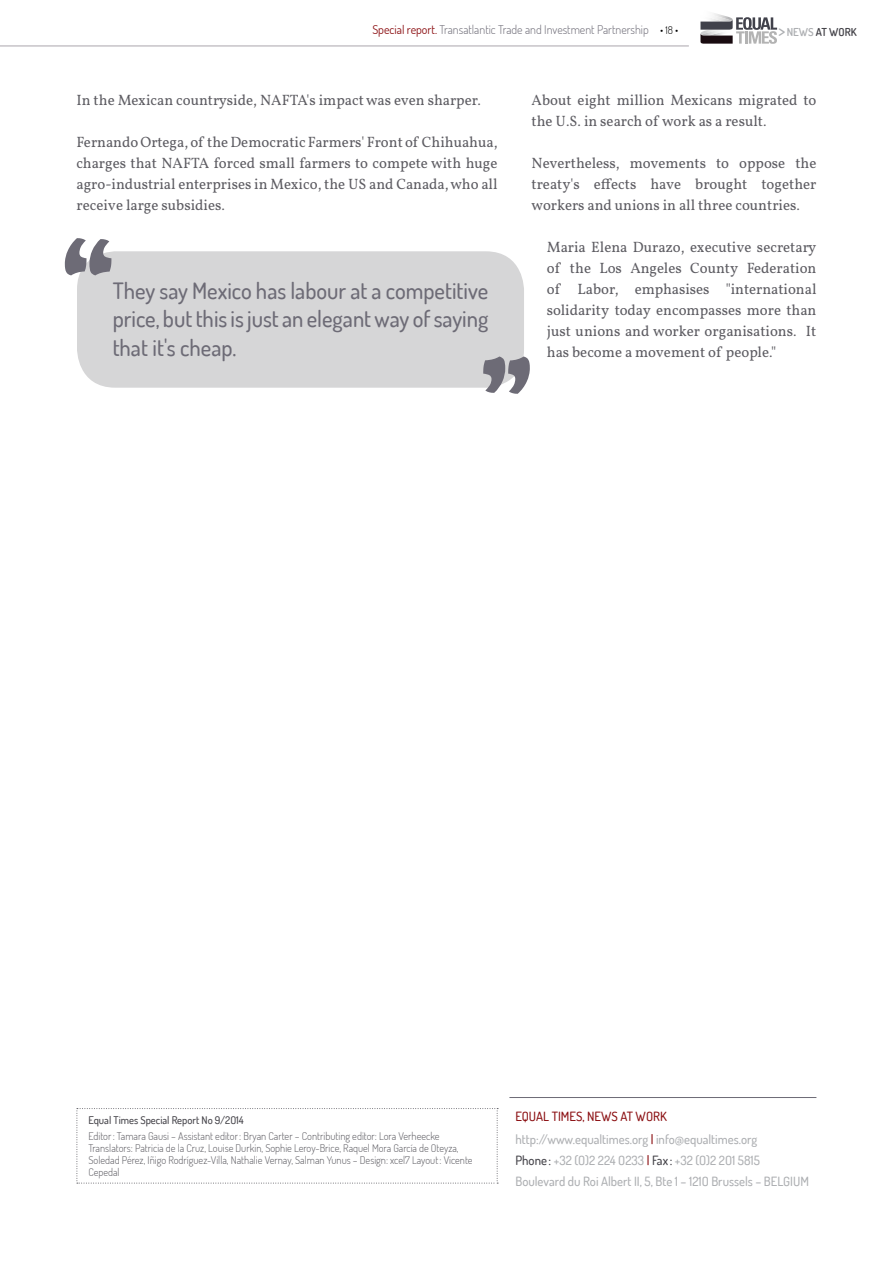
<style>
.page{position:relative;width:893px;height:1263px;background:#fff}
.page>*{position:absolute;margin:0;border:0;box-sizing:border-box;transform-origin:0 0}
.t1{font:500 22.5px/28.5px "Dosis";color:#6d6b76;text-align:justify}
.t2{font:15px/21px "Vollkorn";color:#5d5c62;text-align:justify}
.t3{font:500 12.75px/23.1px "Dosis";color:#adafb2}
.t4{font:300 12px "Dosis";color:#6d6b76}
.t5{font:600 10.95px "Dosis";color:#444349}
.t6{font:300 10.65px/12.1px "Dosis";color:#5d5c62}
.t7{font:500 10.65px "Dosis";color:#444349}
.t8{font:300 10.5px "Dosis";color:#5d5c62}
.s1{font-weight:400;color:#8b0f12}
.s2{font-size:10.5px;color:#000}
.s3{font-weight:500;font-size:17.85px;color:#adafb2}
.s4{color:#adafb2}
.s5{font-size:10.5px}
.s6{color:#8b0f12}
.s7{color:#444349}
</style>
<div class="page">
<svg style="left:77px;top:1108px;width:421px;height:76px"></svg>
<hr style="left:509px;top:1097px;width:307px;height:1px;background:#6d6b76">
<hr style="left:0;top:46px;width:689px;height:1px;background:#aaa5ac">
<img style="left:714px;top:13px;width:14px;height:4px">
<img style="left:714px;top:15px;width:10px;height:2px">
<svg style="left:700px;top:17px;width:77px;height:27px"></svg>
<div style="left:77px;top:251px;width:447px;height:137px;background:#d6d6d7;border-radius:38px"></div>
<svg style="left:65px;top:238px;width:46px;height:37px"></svg>
<svg style="left:483px;top:356px;width:47px;height:38px"></svg>
<p class="t4" style="left:372px;top:22px;width:307px"><span class="s1">Special report.</span> Transatlantic Trade and Investment Partnership <span class="s2">• 18 •</span></p>
<p class="t5" style="left:778px;top:25px;width:80px"><span class="s3">&gt;</span> <span class="s4">NEWS</span> AT WORK</p>
<p class="t2" style="left:77px;top:89px;width:406px">In the Mexican countryside, NAFTA's impact was even sharper.</p>
<p class="t2" style="left:77px;top:132px;width:422px">Fernando Ortega, of the Democratic Farmers' Front of Chihuahua, charges that NAFTA forced small farmers to compete with huge agro-industrial enterprises in Mexico, the US and Canada, who all receive large subsidies.</p>
<h1 class="t1" style="left:113px;top:276px;width:377px">They say Mexico has labour at a competitive price, but this is just an elegant way of saying that it's cheap.</h1>
<p class="t2" style="left:531px;top:89px;width:286px">About eight million Mexicans migrated to the U.S. in search of work as a result.</p>
<p class="t2" style="left:531px;top:153px;width:286px">Nevertheless, movements to oppose the treaty's effects have brought together workers and unions in all three countries.</p>
<p class="t2" style="left:547px;top:237px;width:271px">Maria Elena Durazo, executive secretary of the Los Angeles County Federation of Labor, emphasises "international solidarity today encompasses more than just unions and worker organisations. It has become a movement of people."</p>
<p class="t7" style="left:88px;top:1113px;width:157px">Equal Times Special Report No 9/2O14</p>
<p class="t6" style="left:88px;top:1130px;width:386px">Editor: Tamara Gausi – Assistant editor: Bryan Carter – Contributing editor: Lora Verheecke<br>Translators: Patricia de la Cruz, Louise Durkin, Sophie Leroy-Brice, <span class="s5">Raquel Mora García de Oteyza,<br></span>Soledad Pérez, Iñigo Rodríguez-Villa, Nathalie Vernay, Salman Yunus – Design: xcel7 <span class="s5">Layout: Vicente</span></p>
<p class="t8" style="left:88px;top:1166px;width:33px">Cepedal</p>
<p class="t3" style="left:515px;top:1105px;width:243px"><span class="s6">EQUAL TIMES, News at Work </span>http://www.equaltimes.org <span class="s6">|</span> info@equaltimes.org</p>
<p class="t3" style="left:515px;top:1150px;width:295px;line-height:21px"><span class="s7">Phone :</span> +32 (O)2 224 O233 <span class="s6">|</span> <span class="s7">Fax :</span> +32 (O)2 2O1 5815<br>Boulevard du Roi Albert II, 5, Bte 1 – 121O Brussels – BELGIUM</p>
</div>
